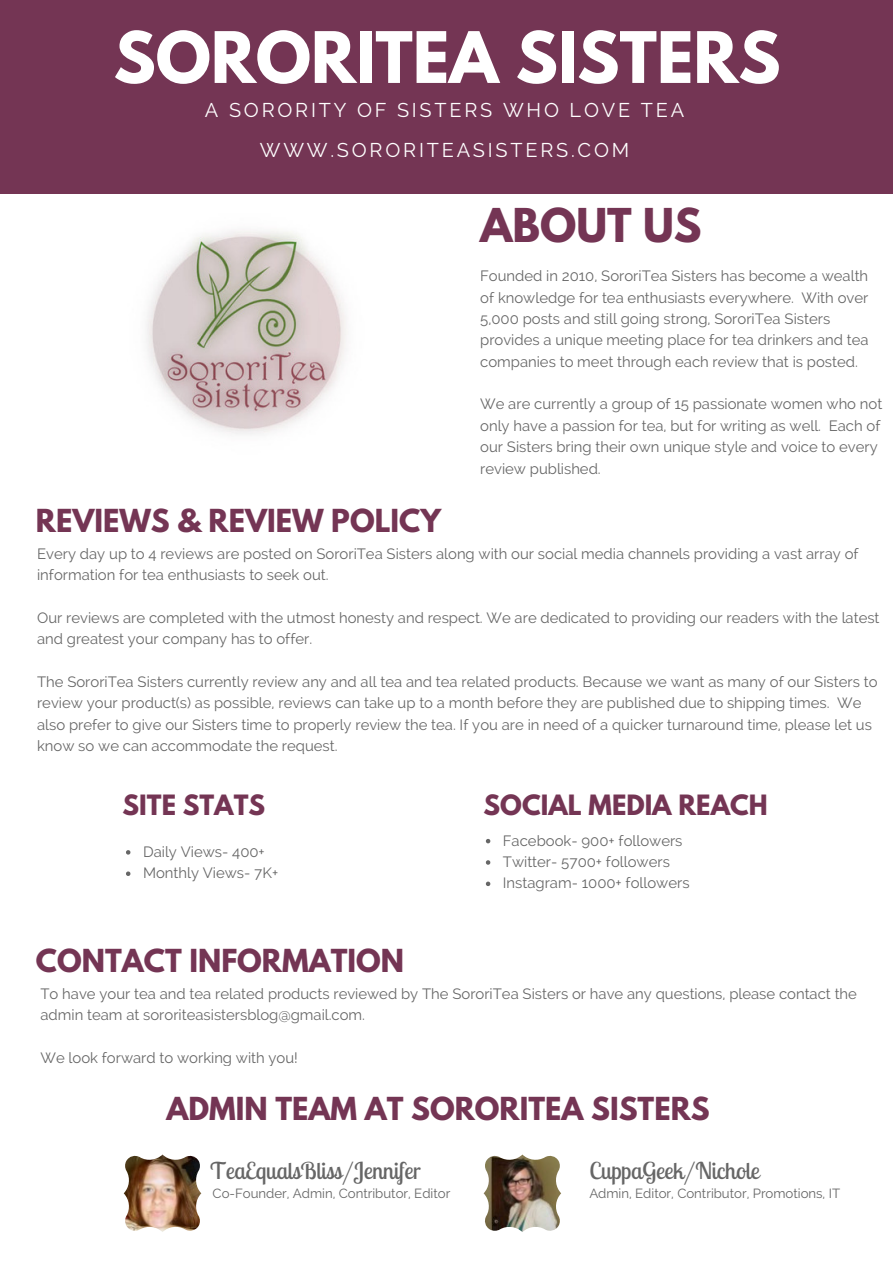
<style>
.page{position:relative;width:893px;height:1263px;background:#fff}
.page>*{position:absolute;margin:0;border:0;box-sizing:border-box;transform-origin:0 0}
.t1{font:700 62.85px "League Spartan";color:#fff}
.t2{font:700 41.25px "League Spartan";color:#743554}
.t3{font:700 28.05px "League Spartan";color:#743554}
.t4{font:700 24.75px "League Spartan";color:#743554}
.t5{font:23.1px "Lobster Two";color:#666}
.t6{font:19.8px/40.5px "Raleway";letter-spacing:.14em;color:#fff;text-align:center}
.t7{font:14.85px/21.3px "Raleway";color:#000}
.t8{font:13.2px "Raleway";color:#666}
</style>
<div class="page">
<div style="left:0;top:0;width:892px;height:193px;background:#743554"></div>
<svg style="left:486px;top:839px;width:4px;height:4px"></svg>
<svg style="left:486px;top:860px;width:4px;height:5px"></svg>
<svg style="left:486px;top:881px;width:4px;height:5px"></svg>
<svg style="left:126px;top:850px;width:4px;height:5px"></svg>
<svg style="left:126px;top:871px;width:4px;height:5px"></svg>
<img style="left:146px;top:231px;width:201px;height:204px">
<img style="left:124px;top:1154px;width:77px;height:78px">
<img style="left:483px;top:1154px;width:78px;height:78px">
<h1 class="t1" style="left:113px;top:26px;width:668px">SORORITEA SISTERS</h1>
<h3 class="t6" style="left:205px;top:90px;width:481px">A SORORITY OF SISTERS WHO LOVE TEA<br>WWW.SORORITEASISTERS.COM</h3>
<h3 class="t3" style="left:36px;top:507px;width:406px">REVIEWS &amp; REVIEW POLICY</h3>
<h2 class="t2" style="left:480px;top:205px;width:223px">ABOUT US</h2>
<p class="t7" style="left:480px;top:265px;width:390px">Founded in 2010, SororiTea Sisters has become a wealth of knowledge for tea enthusiasts everywhere. With over 5,000 posts and still going strong, SororiTea Sisters provides a unique meeting place for tea drinkers and tea companies to meet through each review that is posted.</p>
<p class="t7" style="left:480px;top:394px;width:403px">We are currently a group of 15 passionate women who not only have a passion for tea, but for writing as well. Each of our Sisters bring their own unique style and voice to every review published.</p>
<p class="t7" style="left:37px;top:543px;width:823px">Every day up to 4 reviews are posted on SororiTea Sisters along with our social media channels providing a vast array of information for tea enthusiasts to seek out.</p>
<p class="t7" style="left:37px;top:607px;width:844px">Our reviews are completed with the utmost honesty and respect. We are dedicated to providing our readers with the latest and greatest your company has to offer.</p>
<p class="t7" style="left:37px;top:671px;width:841px">The SororiTea Sisters currently review any and all tea and tea related products. Because we want as many of our Sisters to review your product(s) as possible, reviews can take up to a month before they are published due to shipping times. We also prefer to give our Sisters time to properly review the tea. If you are in need of a quicker turnaround time, please let us know so we can accommodate the request.</p>
<h3 class="t4" style="left:123px;top:793px;width:144px">SITE STATS</h3>
<h3 class="t4" style="left:483px;top:793px;width:285px">SOCIAL MEDIA REACH</h3>
<p class="t7" style="left:503px;top:830px;width:188px">Facebook- 900+ followers<br>Twitter- 5700+ followers<br>Instagram- 1000+ followers</p>
<p class="t7" style="left:143px;top:841px;width:137px">Daily Views- 400+<br>Monthly Views- 7K+</p>
<h3 class="t3" style="left:36px;top:946px;width:369px">CONTACT INFORMATION</h3>
<p class="t7" style="left:40px;top:983px;width:818px">To have your tea and tea related products reviewed by The SororiTea Sisters or have any questions, please contact the admin team at sororiteasistersblog@gmail.com.</p>
<p class="t7" style="left:40px;top:1047px;width:259px">We look forward to working with you!</p>
<h3 class="t3" style="left:166px;top:1095px;width:544px">ADMIN TEAM AT SORORITEA SISTERS</h3>
<h3 class="t5" style="left:210px;top:1156px;width:212px">TeaEqualsBliss/Jennifer</h3>
<h3 class="t5" style="left:589px;top:1156px;width:171px">CuppaGeek/Nichole</h3>
<p class="t8" style="left:212px;top:1186px;width:239px">Co-Founder, Admin, Contributor, Editor</p>
<p class="t8" style="left:589px;top:1186px;width:252px">Admin, Editor, Contributor, Promotions, IT</p>
</div>
